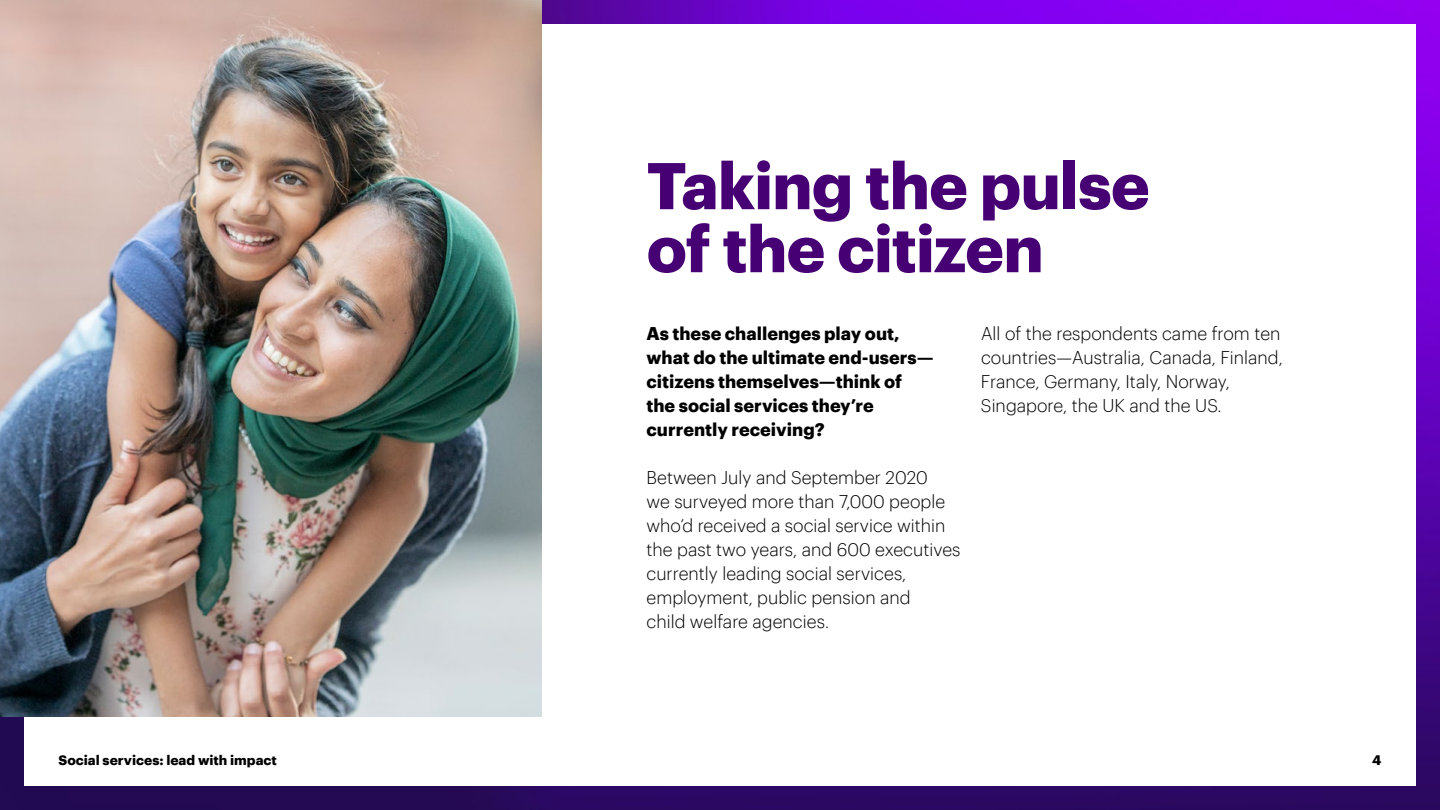
<style>
.page{position:relative;width:1440px;height:810px;background:#fff}
.page>*{position:absolute;margin:0;border:0;box-sizing:border-box;transform-origin:0 0}
.t1{font:700 64.5px/63px "Graphik";letter-spacing:-.02em;color:#460073}
.t2{font:300 18px/24px "Graphik";color:#000}
.t3{font:700 18px/24px "Graphik";color:#000}
.t4{font:700 13.5px "Graphik";color:#000}
</style>
<div class="page">
<img style="left:0;top:0;width:1440px;height:810px">
<div style="left:24px;top:24px;width:1392px;height:762px;background:#fff"></div>
<img style="left:0;top:0;width:542px;height:717px">
<h1 class="t1" style="left:646px;top:149px;width:505px">Taking the pulse of the citizen</h1>
<p class="t3" style="left:646px;top:320px;width:289px">As these challenges play out, what do the ultimate end-users— citizens themselves—think of the social services they’re currently receiving?</p>
<p class="t2" style="left:646px;top:464px;width:316px">Between July and September 2020<br>we surveyed more than 7,000 people who’d received a social service within the past two years, and 600 executives currently leading social services, employment, public pension and<br>child welfare agencies.</p>
<p class="t2" style="left:981px;top:320px;width:303px">All of the respondents came from ten countries—Australia, Canada, Finland, France, Germany, Italy, Norway, Singapore, the UK and the US.</p>
<p class="t4" style="left:58px;top:750px;width:220px">Social services: lead with impact</p>
<p class="t4" style="left:1372px;top:750px;width:11px">4</p>
</div>
